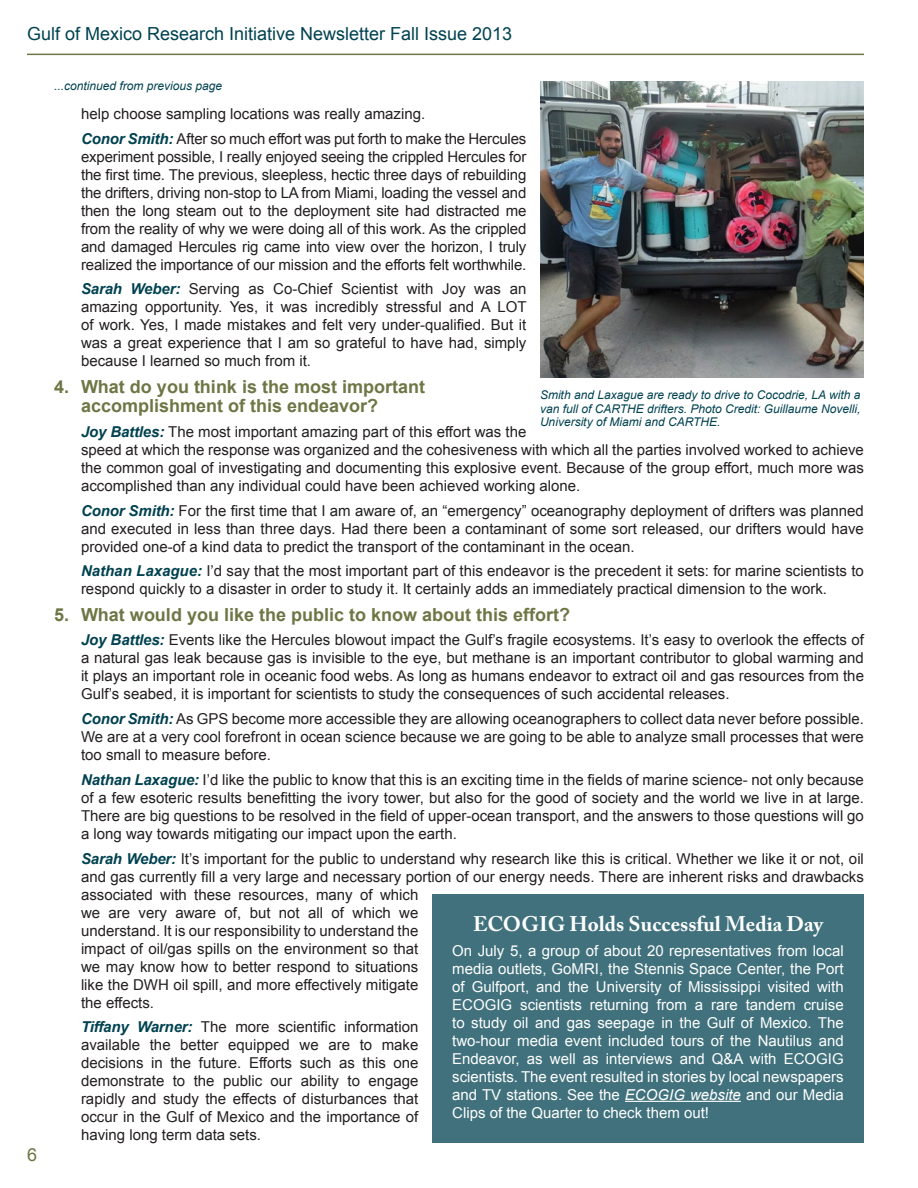
<style>
.page{position:relative;width:918px;height:1188px;background:#fff}
.page>*{position:absolute;margin:0;border:0;box-sizing:border-box;transform-origin:0 0}
.Article_Head_1{font:700 21px "Adobe Caslon Pro";color:#fff}
._7_Questions_Questio{font:700 18px/19.5px "Arial";color:#6e7645}
.t1{font:18px "Arial";color:#004250}
.t2{font:18px "Arial";color:#6e7645}
._7_Questions_Answer{font:15px/18px "Arial";color:#231f20;text-align:justify}
.t3{font:15px/18px "Arial";color:#fff;text-align:justify}
.Captions{font:italic 12px/13.5px "Arial";color:#004250;text-align:justify}
.s1{font-weight:700;font-style:italic;color:#004250}
.s2{font-style:italic}
</style>
<div class="page">
<hr style="left:27px;top:54px;width:837px;height:1px;background:#6e7645">
<div style="left:432px;top:894px;width:432px;height:249px;background:#40717c"></div>
<hr style="left:625px;top:1101px;width:116px;height:1px;background:#fff">
<img style="left:540px;top:81px;width:324px;height:297px">
<p class="t1" style="left:27px;top:22px;width:487px">Gulf of Mexico Research Initiative Newsletter Fall Issue 2013</p>
<p class="Captions" style="left:54px;top:79px;width:170px">...continued from previous page</p>
<p class="t2" style="left:27px;top:1143px;width:12px">6</p>
<p class="_7_Questions_Answer" style="left:81px;top:105px;width:346px">help choose sampling locations was really amazing.</p>
<p class="_7_Questions_Answer" style="left:81px;top:130px;width:447px"><span class="s1">Conor Smith:</span> After so much effort was put forth to make the Hercules experiment possible, I really enjoyed seeing the crippled Hercules for the first time. The previous, sleepless, hectic three days of rebuilding the drifters, driving non-stop to LA from Miami, loading the vessel and then the long steam out to the deployment site had distracted me from the reality of why we were doing all of this work. As the crippled and damaged Hercules rig came into view over the horizon, I truly realized the importance of our mission and the efforts felt worthwhile.</p>
<p class="_7_Questions_Answer" style="left:81px;top:280px;width:447px"><span class="s1">Sarah Weber:</span> Serving as Co-Chief Scientist with Joy was an amazing opportunity. Yes, it was incredibly stressful and A LOT of work. Yes, I made mistakes and felt very under-qualified. But it was a great experience that I am so grateful to have had, simply because I learned so much from it.</p>
<p class="_7_Questions_Questio" style="left:81px;top:377px;width:346px;text-indent:-27px">4. What do you think is the most important accomplishment of this endeavor?</p>
<p class="_7_Questions_Answer" style="left:81px;top:423px;width:784px;text-align:left"><span class="s1">Joy Battles:</span> The most important amazing part of this effort was the<br>speed at which the response was organized and the cohesiveness with which all the parties involved worked to achieve the common goal of investigating and documenting this explosive event. Because of the group effort, much more was accomplished than any individual could have been achieved working alone.</p>
<p class="_7_Questions_Answer" style="left:81px;top:502px;width:784px"><span class="s1">Conor Smith:</span> For the first time that I am aware of, an “emergency” oceanography deployment of drifters was planned and executed in less than three days. Had there been a contaminant of some sort released, our drifters would have provided one-of a kind data to predict the transport of the contaminant in the ocean.</p>
<p class="_7_Questions_Answer" style="left:81px;top:562px;width:784px"><span class="s1">Nathan Laxague:</span> I’d say that the most important part of this endeavor is the precedent it sets: for marine scientists to respond quickly to a disaster in order to study it. It certainly adds an immediately practical dimension to the work.</p>
<p class="_7_Questions_Questio" style="left:54px;top:605px;width:518px">5. What would you like the public to know about this effort?</p>
<p class="_7_Questions_Answer" style="left:81px;top:631px;width:785px"><span class="s1">Joy Battles:</span> Events like the Hercules blowout impact the Gulf’s fragile ecosystems. It’s easy to overlook the effects of a natural gas leak because gas is invisible to the eye, but methane is an important contributor to global warming and it plays an important role in oceanic food webs. As long as humans endeavor to extract oil and gas resources from the Gulf’s seabed, it is important for scientists to study the consequences of such accidental releases.</p>
<p class="_7_Questions_Answer" style="left:81px;top:710px;width:784px"><span class="s1">Conor Smith:</span> As GPS become more accessible they are allowing oceanographers to collect data never before possible.<br>We are at a very cool forefront in ocean science because we are going to be able to analyze small processes that were too small to measure before.</p>
<p class="_7_Questions_Answer" style="left:81px;top:771px;width:784px"><span class="s1">Nathan Laxague:</span> I’d like the public to know that this is an exciting time in the fields of marine science- not only because of a few esoteric results benefitting the ivory tower, but also for the good of society and the world we live in at large.<br>There are big questions to be resolved in the field of upper-ocean transport, and the answers to those questions will go a long way towards mitigating our impact upon the earth.</p>
<p class="_7_Questions_Answer" style="left:81px;top:850px;width:784px;text-align:left"><span class="s1">Sarah Weber:</span> It’s important for the public to understand why research like this is critical. Whether we like it or not, oil and gas currently fill a very large and necessary portion of our energy needs. There are inherent risks and drawbacks associated with these resources, many of which<br>we are very aware of, but not all of which we<br>understand. It is our responsibility to understand the<br>impact of oil/gas spills on the environment so that<br>we may know how to better respond to situations<br>like the DWH oil spill, and more effectively mitigate<br>the effects.</p>
<p class="_7_Questions_Answer" style="left:81px;top:1018px;width:339px"><span class="s1">Tiffany Warner:</span> The more scientific information available the better equipped we are to make decisions in the future. Efforts such as this one demonstrate to the public our ability to engage rapidly and study the effects of disturbances that occur in the Gulf of Mexico and the importance of having long term data sets.</p>
<p class="Captions" style="left:540px;top:389px;width:322px">Smith and Laxague are ready to drive to Cocodrie, LA with a van full of CARTHE drifters. Photo Credit: Guillaume Novelli, University of Miami and CARTHE.</p>
<p class="Article_Head_1" style="left:473px;top:911px;width:351px">ECOGIG Holds Successful Media Day</p>
<p class="t3" style="left:452px;top:942px;width:393px">On July 5, a group of about 20 representatives from local media outlets, GoMRI, the Stennis Space Center, the Port of Gulfport, and the University of Mississippi visited with ECOGIG scientists returning from a rare tandem cruise to study oil and gas seepage in the Gulf of Mexico. The two-hour media event included tours of the Nautilus and Endeavor, as well as interviews and Q&amp;A with ECOGIG scientists. The event resulted in stories by local newspapers and TV stations. See the <span class="s2">ECOGIG website</span> and our Media Clips of the Quarter to check them out!</p>
</div>
